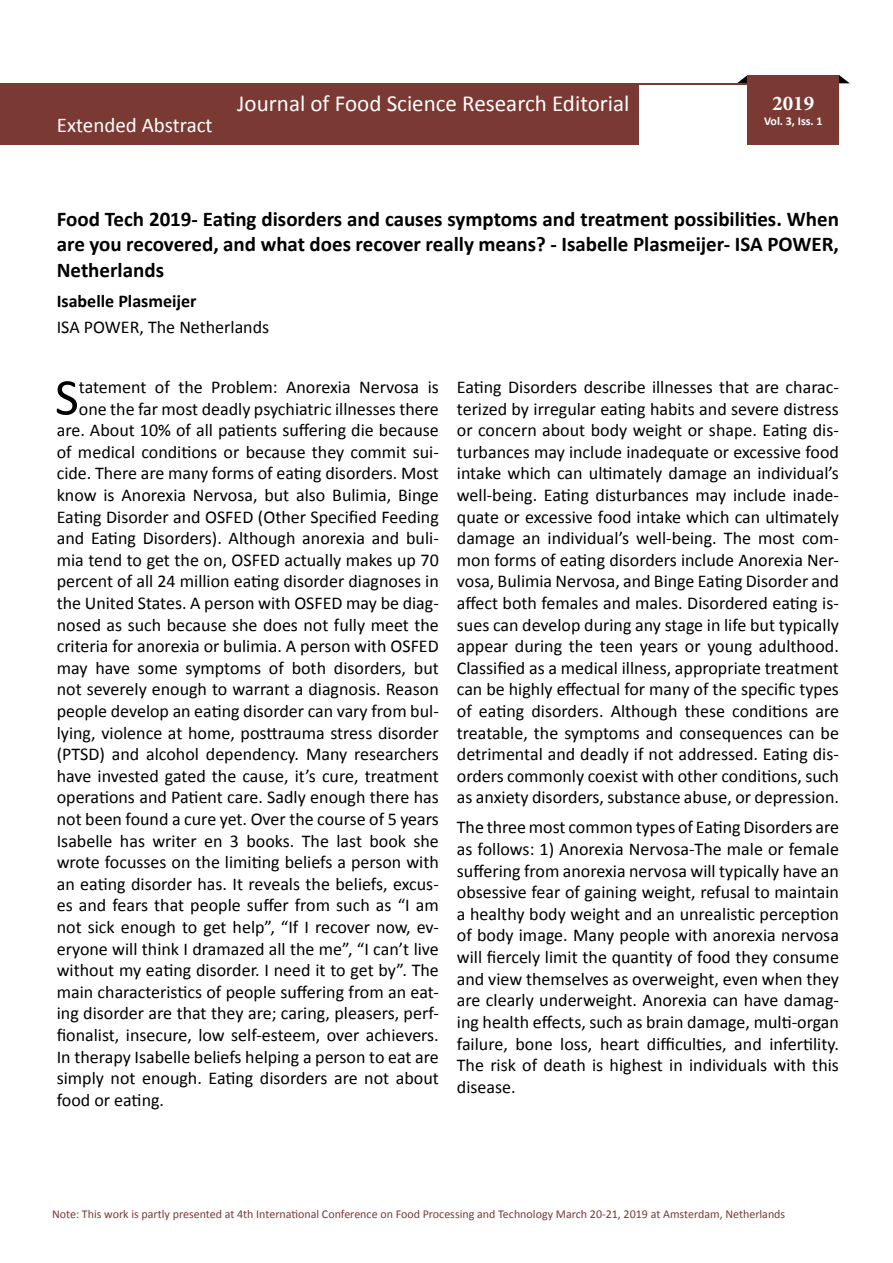
<style>
.page{position:relative;width:893px;height:1263px;background:#fff}
.page>*{position:absolute;margin:0;border:0;box-sizing:border-box;transform-origin:0 0}
.t1{font:52.05px "Calibri";color:#000}
.t2{font:22.95px "Calibri";color:#fff}
.t3{font:700 21px/25.2px "Calibri";color:#000;text-align:justify}
.t4{font:21px "Calibri";color:#fff}
.t5{font:700 21px "Minion Pro";color:#fff}
.t6{font:18px/21.6px "Calibri";color:#000;text-align:justify}
.t7{font:700 18px "Calibri";color:#000}
.t8{font:12px "Calibri";color:#7b3934}
.t9{font:700 12px "Calibri";color:#fff}
</style>
<div class="page">
<svg style="left:839px;top:75px;width:11px;height:8px"></svg>
<svg style="left:737px;top:75px;width:11px;height:8px"></svg>
<div style="left:1px;top:83px;width:838px;height:62px;background:#7b3934"></div>
<div style="left:639px;top:85px;width:203px;height:60px;background:#fff"></div>
<div style="left:748px;top:75px;width:91px;height:70px;background:#7b3934"></div>
<p class="t4" style="left:57px;top:112px;width:157px">Extended Abstract</p>
<p class="t2" style="left:237px;top:89px;width:394px">Journal of Food Science Research Editorial</p>
<p class="t5" style="left:772px;top:89px;width:43px">2019</p>
<p class="t9" style="left:764px;top:113px;width:60px">Vol. 3, Iss. 1</p>
<p class="t3" style="left:57px;top:207px;width:784px">Food Tech 2019- Eating disorders and causes symptoms and treatment possibilities. When are you recovered, and what does recover really means? - Isabelle Plasmeijer- ISA POWER, Netherlands</p>
<p class="t7" style="left:57px;top:289px;width:141px">Isabelle Plasmeijer</p>
<p class="t6" style="left:57px;top:316px;width:214px">ISA POWER, The Netherlands</p>
<h1 class="t1" style="left:55px;top:364px;width:25px">S</h1>
<p class="t6" style="left:79px;top:376px;width:361px">tatement of the Problem: Anorexia Nervosa is</p>
<p class="t6" style="left:79px;top:398px;width:361px">one the far most deadly psychiatric illnesses there</p>
<p class="t6" style="left:57px;top:419px;width:384px">are. About 10% of all patients suffering die because</p>
<p class="t6" style="left:57px;top:441px;width:384px">of medical conditions or because they commit sui-</p>
<p class="t6" style="left:57px;top:463px;width:384px">cide. There are many forms of eating disorders. Most</p>
<p class="t6" style="left:57px;top:484px;width:384px">know is Anorexia Nervosa, but also Bulimia, Binge</p>
<p class="t6" style="left:57px;top:506px;width:384px">Eating Disorder and OSFED (Other Specified Feeding</p>
<p class="t6" style="left:57px;top:527px;width:384px">and Eating Disorders). Although anorexia and buli-</p>
<p class="t6" style="left:57px;top:549px;width:384px">mia tend to get the on, OSFED actually makes up 70</p>
<p class="t6" style="left:57px;top:571px;width:384px">percent of all 24 million eating disorder diagnoses in</p>
<p class="t6" style="left:57px;top:592px;width:384px">the United States. A person with OSFED may be diag-</p>
<p class="t6" style="left:57px;top:614px;width:384px">nosed as such because she does not fully meet the</p>
<p class="t6" style="left:57px;top:635px;width:384px">criteria for anorexia or bulimia. A person with OSFED</p>
<p class="t6" style="left:57px;top:657px;width:384px">may have some symptoms of both disorders, but</p>
<p class="t6" style="left:57px;top:679px;width:384px">not severely enough to warrant a diagnosis. Reason</p>
<p class="t6" style="left:57px;top:700px;width:384px">people develop an eating disorder can vary from bul-</p>
<p class="t6" style="left:57px;top:722px;width:384px">lying, violence at home, posttrauma stress disorder</p>
<p class="t6" style="left:57px;top:743px;width:384px">(PTSD) and alcohol dependency. Many researchers</p>
<p class="t6" style="left:57px;top:765px;width:384px">have invested gated the cause, it’s cure, treatment</p>
<p class="t6" style="left:57px;top:787px;width:384px">operations and Patient care. Sadly enough there has</p>
<p class="t6" style="left:57px;top:808px;width:384px">not been found a cure yet. Over the course of 5 years</p>
<p class="t6" style="left:57px;top:830px;width:384px">Isabelle has writer en 3 books. The last book she</p>
<p class="t6" style="left:57px;top:851px;width:384px">wrote focusses on the limiting beliefs a person with</p>
<p class="t6" style="left:57px;top:873px;width:384px">an eating disorder has. It reveals the beliefs, excus-</p>
<p class="t6" style="left:57px;top:895px;width:384px">es and fears that people suffer from such as “I am</p>
<p class="t6" style="left:57px;top:916px;width:384px">not sick enough to get help”, “If I recover now, ev-</p>
<p class="t6" style="left:57px;top:938px;width:384px">eryone will think I dramazed all the me”, “I can’t live</p>
<p class="t6" style="left:57px;top:959px;width:384px">without my eating disorder. I need it to get by”. The</p>
<p class="t6" style="left:57px;top:981px;width:384px">main characteristics of people suffering from an eat-</p>
<p class="t6" style="left:57px;top:1003px;width:384px">ing disorder are that they are; caring, pleasers, perf-</p>
<p class="t6" style="left:57px;top:1024px;width:384px">fionalist, insecure, low self-esteem, over achievers.</p>
<p class="t6" style="left:57px;top:1046px;width:384px">In therapy Isabelle beliefs helping a person to eat are</p>
<p class="t6" style="left:57px;top:1067px;width:384px">simply not enough. Eating disorders are not about</p>
<p class="t6" style="left:57px;top:1089px;width:109px">food or eating.</p>
<p class="t6" style="left:457px;top:376px;width:384px">Eating Disorders describe illnesses that are charac&shy;terized by irregular eating habits and severe distress or concern about body weight or shape. Eating dis&shy;turbances may include inadequate or excessive food intake which can ultimately damage an individual’s well-being. Eating disturbances may include inade&shy;quate or excessive food intake which can ultimately damage an individual’s well-being. The most com&shy;mon forms of eating disorders include Anorexia Ner&shy;vosa, Bulimia Nervosa, and Binge Eating Disorder and affect both females and males. Disordered eating is&shy;sues can develop during any stage in life but typically appear during the teen years or young adulthood.<br>Classified as a medical illness, appropriate treatment can be highly effectual for many of the specific types of eating disorders. Although these conditions are treatable, the symptoms and consequences can be detrimental and deadly if not addressed. Eating dis&shy;orders commonly coexist with other conditions, such as anxiety disorders, substance abuse, or depression.</p>
<p class="t6" style="left:457px;top:817px;width:384px">The three most common types of Eating Disorders are as follows: 1) Anorexia Nervosa-The male or female suffering from anorexia nervosa will typically have an obsessive fear of gaining weight, refusal to maintain a healthy body weight and an unrealistic perception of body image. Many people with anorexia nervosa will fiercely limit the quantity of food they consume and view themselves as overweight, even when they are clearly underweight. Anorexia can have damag&shy;ing health effects, such as brain damage, multi-organ failure, bone loss, heart difficulties, and infertility.<br>The risk of death is highest in individuals with this disease.</p>
<p class="t8" style="left:52px;top:1206px;width:735px">Note: This work is partly presented at 4th International Conference on Food Processing and Technology March 20-21, 2019 at Amsterdam, Netherlands</p>
</div>
